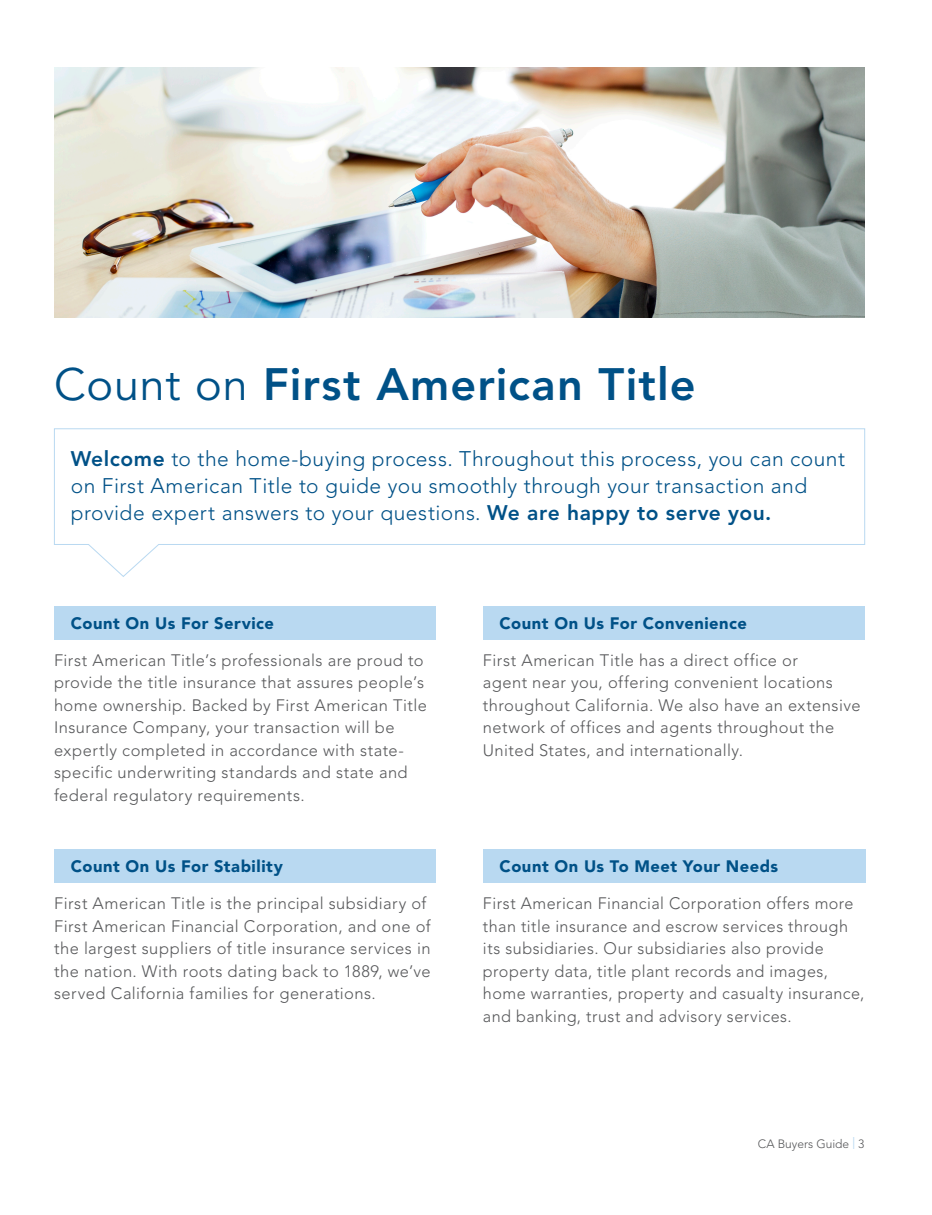
<style>
.page{position:relative;width:932px;height:1215px;background:#fff}
.page>*{position:absolute;margin:0;border:0;box-sizing:border-box;transform-origin:0 0}
.t1{font:800 45px "Avenir LT Std";letter-spacing:.025em;color:#005187}
.t2{font:300 21px/27px "Avenir LT Std";letter-spacing:.025em;color:#005187}
.t3{font:300 16.5px/22.5px "Avenir LT Std";letter-spacing:.03em;color:#57585a}
.t4{font:900 16.5px "Avenir LT Std";letter-spacing:.03em;color:#005187}
.t5{font:300 12px "Avenir LT Std";color:#57585a}
.s1{font-weight:400}
.s2{font-weight:800}
.s3{font-weight:400;color:#b9d9f1}
</style>
<div class="page">
<svg style="left:54px;top:428px;width:811px;height:149px"></svg>
<div style="left:54px;top:606px;width:381px;height:33px;background:#b9d9f1"></div>
<div style="left:54px;top:849px;width:381px;height:34px;background:#b9d9f1"></div>
<div style="left:483px;top:606px;width:381px;height:33px;background:#b9d9f1"></div>
<div style="left:483px;top:849px;width:382px;height:34px;background:#b9d9f1"></div>
<img style="left:54px;top:68px;width:810px;height:249px">
<h1 class="t1" style="left:54px;top:357px;width:643px"><span class="s1">Count on</span> First American Title</h1>
<p class="t2" style="left:71px;top:446px;width:775px"><span class="s2">Welcome</span> to the home-buying process. Throughout this process, you can count on First American Title to guide you smoothly through your transaction and provide expert answers to your questions. <span class="s2">We are happy to serve you.</span></p>
<p class="t4" style="left:71px;top:613px;width:205px">Count On Us For Service</p>
<p class="t3" style="left:54px;top:649px;width:374px">First American Title’s professionals are proud to provide the title insurance that assures people’s home ownership. Backed by First American Title Insurance Company, your transaction will be expertly completed in accordance with state&shy;specific underwriting standards and state and federal regulatory requirements.</p>
<p class="t4" style="left:71px;top:857px;width:214px">Count On Us For Stability</p>
<p class="t3" style="left:54px;top:892px;width:378px">First American Title is the principal subsidiary of First American Financial Corporation, and one of the largest suppliers of title insurance services in the nation. With roots dating back to 1889, we’ve served California families for generations.</p>
<p class="t4" style="left:499px;top:613px;width:249px">Count On Us For Convenience</p>
<p class="t3" style="left:483px;top:649px;width:379px">First American Title has a direct office or<br>agent near you, offering convenient locations throughout California. We also have an extensive network of offices and agents throughout the United States, and internationally.</p>
<p class="t4" style="left:499px;top:857px;width:280px">Count On Us To Meet Your Needs</p>
<p class="t3" style="left:483px;top:892px;width:383px">First American Financial Corporation offers more than title insurance and escrow services through its subsidiaries. Our subsidiaries also provide property data, title plant records and images, home warranties, property and casualty insurance, and banking, trust and advisory services.</p>
<p class="t5" style="left:757px;top:1136px;width:108px">CA Buyers Guide <span class="s3">|</span> 3</p>
</div>
